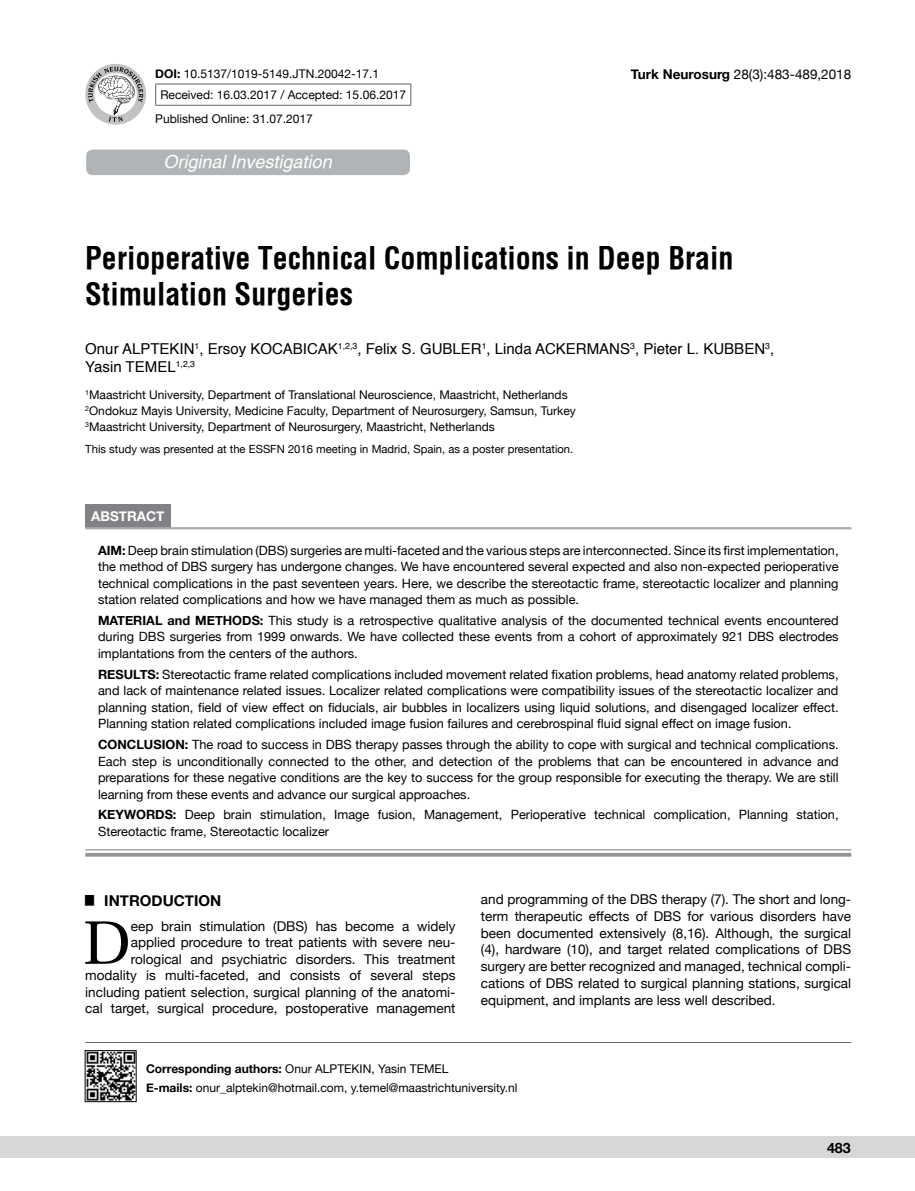
<style>
.page{position:relative;width:915px;height:1191px;background:#fff}
.page>*{position:absolute;margin:0;border:0;box-sizing:border-box;transform-origin:0 0}
.t1{font:61.2px "Utopia";color:#000}
.t2{font:700 30px/36px "Helvetica Condens";color:#000}
.t3{font:italic 500 18px "Helvetica";color:#fff}
.t4{font:15px/18px "Helvetica";color:#000}
.t5{font:700 15px "Helvetica Neue";color:#000}
.t6{font:700 14.25px "Helvetica Neue";color:#000}
.t7{font:13.5px/16.8px "Helvetica Neue";color:#000;text-align:justify}
.t8{font:700 13.5px "Helvetica Neue";color:#fff}
.t9{font:12.75px/16.5px "Helvetica Neue";color:#000;text-align:justify}
.t10{font:12px/15.8px "Helvetica Neue";color:#000}
.t11{font:11.25px "Helvetica Neue";color:#000}
.s1{font-weight:700}
</style>
<div class="page">
<div style="left:0;top:1136px;width:914px;height:22px;background:#d5d7d8"></div>
<div style="left:86px;top:150px;width:324px;height:25px;background:#b1b4b6;border-radius:6px"></div>
<hr style="left:85px;top:1042px;width:765px;height:1px;background:#636466">
<hr style="left:155px;top:84px;width:256px;height:1px;background:#636466">
<svg style="left:155px;top:84px;width:1px;height:21px"></svg>
<svg style="left:410px;top:84px;width:1px;height:21px"></svg>
<hr style="left:155px;top:105px;width:256px;height:1px;background:#636466">
<svg style="left:85px;top:64px;width:61px;height:61px"></svg>
<svg style="left:88px;top:67px;width:55px;height:55px"></svg>
<img style="left:87px;top:1052px;width:47px;height:47px">
<div style="left:85px;top:1050px;width:51px;height:51px;border:1px solid #000"></div>
<div style="left:85px;top:504px;width:85px;height:23px;background:#808285"></div>
<svg style="left:85px;top:850px;width:766px;height:1px"></svg>
<hr style="left:85px;top:527px;width:766px;height:1px;background:#939598">
<hr style="left:85px;top:528px;width:766px;height:1px;background:#939598">
<hr style="left:85px;top:849px;width:766px;height:1px;background:#939598">
<hr style="left:85px;top:853px;width:766px;height:3px;background:#939598">
<p class="t10" style="left:160px;top:63px;width:247px;line-height:21.9px;text-indent:-5px"><span class="s1">DOI:</span> 10.5137/1019-5149.JTN.20042-17.1<br>Received: 16.03.2017 / Accepted: 15.06.2017</p>
<p class="t10" style="left:155px;top:111px;width:159px">Published Online: 31.07.2017</p>
<h3 class="t3" style="left:163px;top:151px;width:170px">Original Investigation</h3>
<p class="t7" style="left:630px;top:67px;width:222px"><span class="s1">Turk Neurosurg</span> 28(3):483-489,2018</p>
<h2 class="t2" style="left:85px;top:240px;width:649px">Perioperative Technical Complications in Deep Brain<br>Stimulation Surgeries</h2>
<p class="t4" style="left:85px;top:340px;width:690px">Onur ALPTEKIN<sup>1</sup>, Ersoy KOCABICAK<sup>1,2,3</sup>, Felix S. GUBLER<sup>1</sup>, Linda ACKERMANS<sup>3</sup>, Pieter L. KUBBEN<sup>3</sup>,<br>Yasin TEMEL<sup>1,2,3</sup></p>
<p class="t10" style="left:85px;top:388px;width:492px"><sup>1</sup>Maastricht University, Department of Translational Neuroscience, Maastricht, Netherlands<br><sup>2</sup>Ondokuz Mayis University, Medicine Faculty, Department of Neurosurgery, Samsun, Turkey<br><sup>3</sup>Maastricht University, Department of Neurosurgery, Maastricht, Netherlands</p>
<p class="t11" style="left:85px;top:440px;width:489px">This study was presented at the ESSFN 2016 meeting in Madrid, Spain, as a poster presentation.</p>
<p class="t8" style="left:91px;top:505px;width:75px">ABSTRACT</p>
<p class="t9" style="left:98px;top:542px;width:741px"><span class="s1">AIM:</span> Deep brain stimulation (DBS) surgeries are multi-faceted and the various steps are interconnected. Since its first implementation, the method of DBS surgery has undergone changes. We have encountered several expected and also non-expected perioperative technical complications in the past seventeen years. Here, we describe the stereotactic frame, stereotactic localizer and planning station related complications and how we have managed them as much as possible.</p>
<p class="t9" style="left:98px;top:613px;width:741px"><span class="s1">MATERIAL and METHODS:</span> This study is a retrospective qualitative analysis of the documented technical events encountered during DBS surgeries from 1999 onwards. We have collected these events from a cohort of approximately 921 DBS electrodes implantations from the centers of the authors.</p>
<p class="t9" style="left:98px;top:666px;width:741px"><span class="s1">RESULTS:</span> Stereotactic frame related complications included movement related fixation problems, head anatomy related problems, and lack of maintenance related issues. Localizer related complications were compatibility issues of the stereotactic localizer and planning station, field of view effect on fiducials, air bubbles in localizers using liquid solutions, and disengaged localizer effect.<br>Planning station related complications included image fusion failures and cerebrospinal fluid signal effect on image fusion.</p>
<p class="t9" style="left:98px;top:737px;width:741px"><span class="s1">CONCLUSION:</span> The road to success in DBS therapy passes through the ability to cope with surgical and technical complications.<br>Each step is unconditionally connected to the other, and detection of the problems that can be encountered in advance and preparations for these negative conditions are the key to success for the group responsible for executing the therapy. We are still learning from these events and advance our surgical approaches.</p>
<p class="t9" style="left:98px;top:807px;width:741px"><span class="s1">KEYWORDS:</span> Deep brain stimulation, Image fusion, Management, Perioperative technical complication, Planning station,<br>Stereotactic frame, Stereotactic localizer</p>
<p class="t5" style="left:85px;top:888px;width:137px"><sup>█</sup> INTRODUCTION</p>
<h1 class="t1" style="left:83px;top:907px;width:49px">D</h1>
<p class="t7" style="left:85px;top:918px;width:371px;text-align:right">eep brain stimulation (DBS) has become a widely applied procedure to treat patients with severe neu&shy;rological and psychiatric disorders. This treatment modality is multi-faceted, and consists of several steps including patient selection, surgical planning of the anatomi&shy;cal target, surgical procedure, postoperative management</p>
<p class="t7" style="left:480px;top:891px;width:371px">and programming of the DBS therapy (7). The short and long&shy;term therapeutic effects of DBS for various disorders have been documented extensively (8,16). Although, the surgical (4), hardware (10), and target related complications of DBS surgery are better recognized and managed, technical compli&shy;cations of DBS related to surgical planning stations, surgical equipment, and implants are less well described.</p>
<p class="t10" style="left:146px;top:1060px;width:373px;line-height:18.6px"><span class="s1">Corresponding authors:</span> Onur ALPTEKIN, Yasin TEMEL<br><span class="s1">E-mails:</span> onur_alptekin@hotmail.com, y.temel@maastrichtuniversity.nl</p>
<p class="t6" style="left:826px;top:1137px;width:25px">483</p>
</div>
